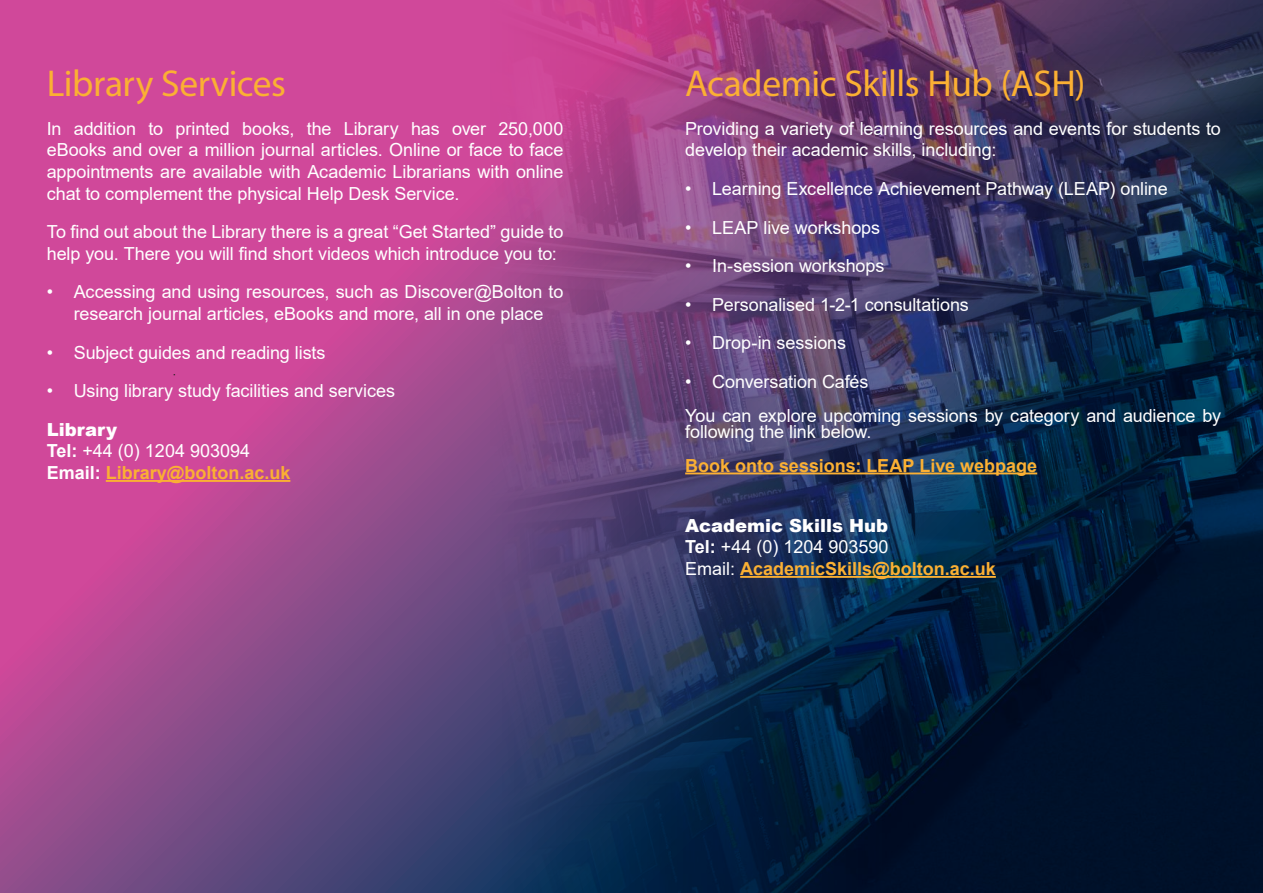
<style>
.page{position:relative;width:1263px;height:893px;background:#fff}
.page>*{position:absolute;margin:0;border:0;box-sizing:border-box;transform-origin:0 0}
.t1{font:37.5px "Myriad Pro";letter-spacing:-.015em;color:#fbb033}
.t2{font:18px/21.6px "Arial";letter-spacing:-.005em;color:#fff}
.t3{font:700 18px/21.6px "Arial";color:#fbb033}
.s1{font-weight:900;color:#fff}
.s2{color:#fff}
.s3{font-weight:400;color:#fff}
</style>
<div class="page">
<svg style="left:0;top:0;width:292px;height:893px;background:#b94994"></svg>
<img style="left:292px;top:0;width:971px;height:893px">
<hr style="left:106px;top:480px;width:184px;height:2px;background:#fbb033">
<hr style="left:685px;top:472px;width:352px;height:2px;background:#fbb033">
<hr style="left:740px;top:576px;width:256px;height:2px;background:#fbb033">
<h1 class="t1" style="left:47px;top:60px;width:241px">Library Services</h1>
<p class="t2" style="left:47px;top:118px;width:518px;text-align:justify">In addition to printed books, the Library has over 250,000 eBooks and over a million journal articles. Online or face to face appointments are available with Academic Librarians with online chat to complement the physical Help Desk Service.</p>
<p class="t2" style="left:47px;top:221px;width:518px">To find out about the Library there is a great “Get Started” guide to help you. There you will find short videos which introduce you to:</p>
<p class="t2" style="left:47px;top:281px;width:518px;text-align:center">• Accessing and using resources, such as Discover@Bolton to research journal articles, eBooks and more, all in one place</p>
<p class="t2" style="left:47px;top:341px;width:280px">• Subject guides and reading lists</p>
<p class="t2" style="left:47px;top:380px;width:350px">• Using library study facilities and services</p>
<p class="t3" style="left:47px;top:419px;width:245px"><span class="s1">Library<br></span><span class="s2">Tel:</span> <span class="s3">+44 (0) 1204 903094<br></span><span class="s2">Email:</span> Library@bolton.ac.uk</p>
<h1 class="t1" style="left:685px;top:60px;width:402px">Academic Skills Hub (ASH)</h1>
<p class="t2" style="left:685px;top:118px;width:537px">Providing a variety of learning resources and events for students to develop their academic skills, including:</p>
<p class="t2" style="left:685px;top:178px;width:484px">• Learning Excellence Achievement Pathway (LEAP) online</p>
<p class="t2" style="left:685px;top:216px;width:197px">• LEAP live workshops</p>
<p class="t2" style="left:685px;top:255px;width:201px">• In-session workshops</p>
<p class="t2" style="left:685px;top:294px;width:285px">• Personalised 1-2-1 consultations</p>
<p class="t2" style="left:685px;top:332px;width:162px">• Drop-in sessions</p>
<p class="t2" style="left:685px;top:365px;width:537px;line-height:33.5px">• Conversation Cafés<br>You can explore upcoming sessions by category and audience by</p>
<p class="t2" style="left:685px;top:421px;width:188px">following the link below.</p>
<p class="t3" style="left:685px;top:455px;width:354px">Book onto sessions: LEAP Live webpage</p>
<p class="t3" style="left:685px;top:515px;width:312px"><span class="s1">Academic Skills Hub<br></span><span class="s2">Tel:</span> <span class="s3">+44 (0) 1204 903590<br>Email:</span> AcademicSkills@bolton.ac.uk</p>
</div>
